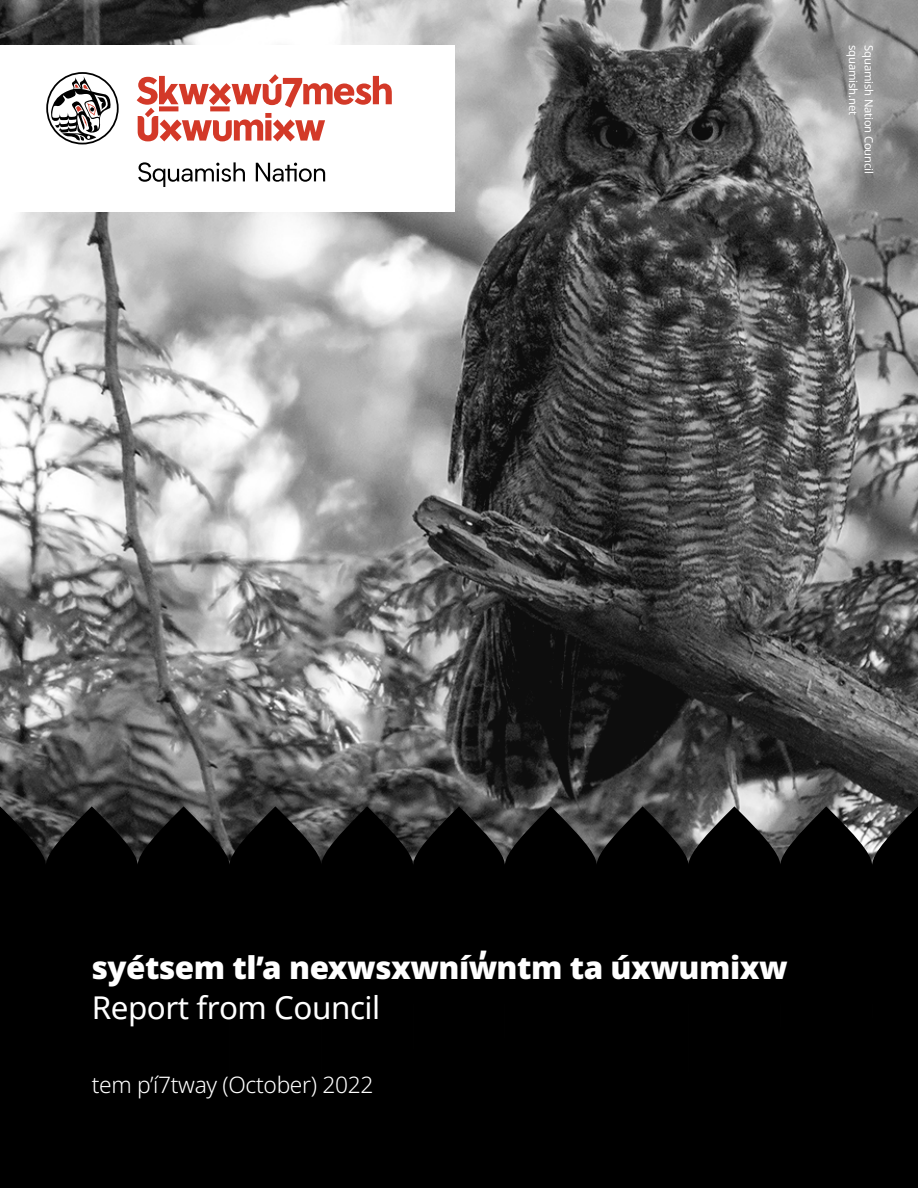
<style>
.page{position:relative;width:918px;height:1188px;background:#fff}
.page>*{position:absolute;margin:0;border:0;box-sizing:border-box;transform-origin:0 0}
.t1{font:900 31.35px "Noto Sans";letter-spacing:-.015em;color:#fff}
.t2{font:31.35px "Noto Sans";letter-spacing:-.015em;color:#fff}
.t3{font:300 22.8px "Noto Sans";letter-spacing:-.015em;color:#fff}
.t4{font:11.25px "Noto Sans";letter-spacing:-.015em;color:#fff}
</style>
<div class="page">
<img style="left:0;top:0;width:918px;height:806px">
<div style="left:0;top:45px;width:455px;height:167px;background:#fff"></div>
<svg style="left:137px;top:74px;width:255px;height:67px"></svg>
<svg style="left:138px;top:162px;width:107px;height:25px"></svg>
<svg style="left:256px;top:163px;width:69px;height:19px"></svg>
<svg style="left:46px;top:72px;width:73px;height:72px"></svg>
<div style="left:0;top:806px;width:918px;height:382px;background:#000"></div>
<p class="t4" style="left:861px;top:45px;width:71px;rotate:90deg">squamish.net</p>
<p class="t4" style="left:877px;top:45px;width:130px;rotate:90deg">Squamish Nation Council</p>
<p class="t1" style="left:92px;top:944px;width:697px">syétsem tl’a nexwsxwníw̓ ntm ta úxwumixw</p>
<p class="t2" style="left:92px;top:986px;width:290px">Report from Council</p>
<p class="t3" style="left:92px;top:1068px;width:283px">tem p’í7tway (October) 2022</p>
</div>
